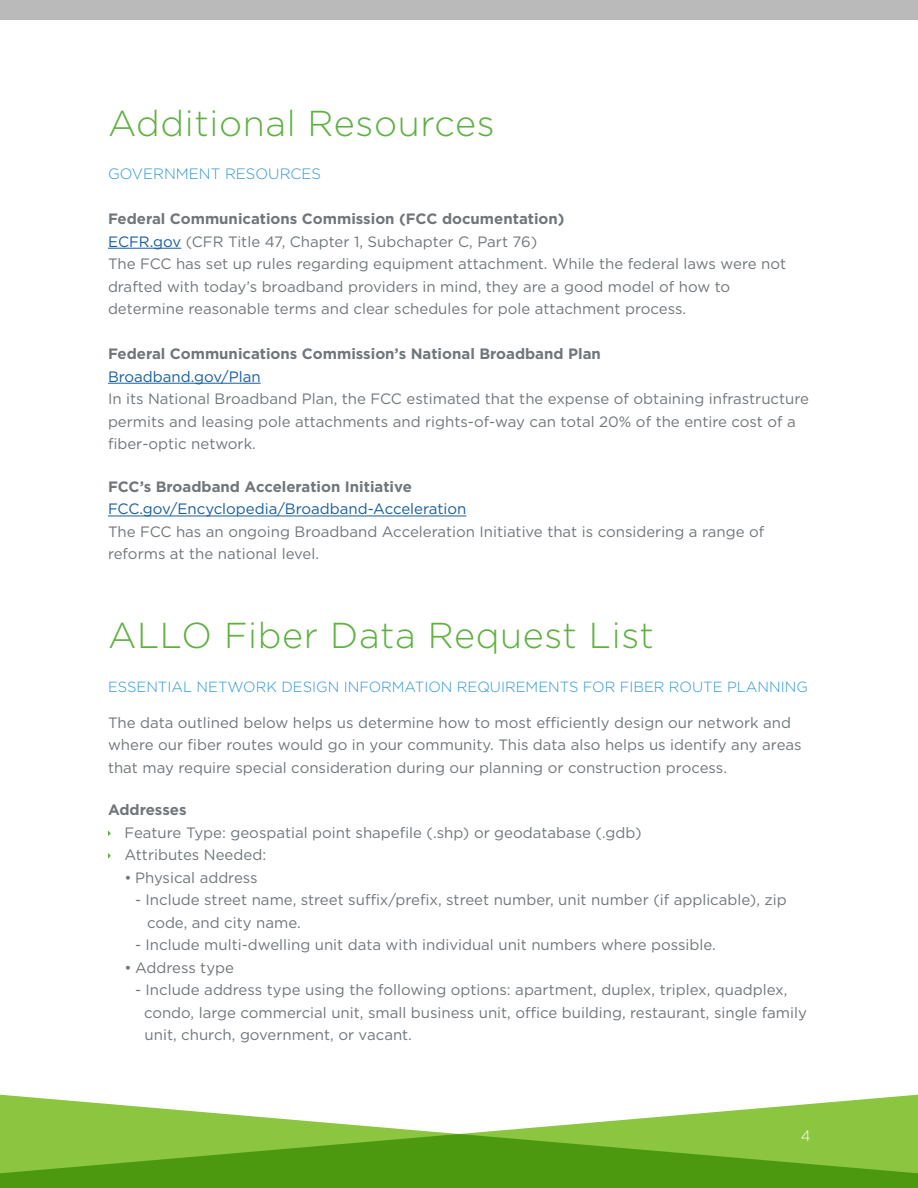
<style>
.page{position:relative;width:918px;height:1188px;background:#fff}
.page>*{position:absolute;margin:0;border:0;box-sizing:border-box;transform-origin:0 0}
.t1{font:300 36px "Gotham";letter-spacing:.015em;color:#5eb141}
.t2{font:15px/22.5px "Gotham";color:#70767a}
.t3{font:700 15px/22.5px "Gotham";color:#70767a}
.t4{font:15px "Gotham";color:#175d9e}
.t5{font:300 15px "Gotham";color:#2c97d4}
.t6{font:300 15px "Gotham";color:#fff}
.t7{font:300 14.7px "Gotham";color:#2c97d4}
.s1{color:#175d9e}
.s2{font-weight:400;color:#175d9e}
</style>
<div class="page">
<svg style="left:0;top:1094px;width:918px;height:94px"></svg>
<div style="left:0;top:0;width:918px;height:19px;background:#bababa"></div>
<hr style="left:108px;top:248px;width:73px;height:1px;background:#175d9e">
<hr style="left:108px;top:383px;width:153px;height:1px;background:#175d9e">
<hr style="left:108px;top:516px;width:358px;height:1px;background:#175d9e">
<svg style="left:108px;top:830px;width:3px;height:6px"></svg>
<svg style="left:108px;top:853px;width:3px;height:6px"></svg>
<p class="t1" style="left:108px;top:100px;width:388px">Additional Resources</p>
<p class="t5" style="left:108px;top:164px;width:215px">GOVERNMENT RESOURCES</p>
<p class="t3" style="left:108px;top:208px;width:458px">Federal Communications Commission (FCC documentation)</p>
<p class="t2" style="left:108px;top:230px;width:431px"><span class="s1">ECFR.gov</span> (CFR Title 47, Chapter 1, Subchapter C, Part 76)</p>
<p class="t2" style="left:108px;top:252px;width:680px">The FCC has set up rules regarding equipment attachment. While the federal laws were not drafted with today’s broadband providers in mind, they are a good model of how to</p>
<p class="t2" style="left:108px;top:297px;width:580px">determine reasonable terms and clear schedules for pole attachment process.</p>
<p class="t3" style="left:108px;top:343px;width:494px">Federal Communications Commission’s National Broadband Plan<br><span class="s2">Broadband.gov/Plan</span></p>
<p class="t2" style="left:108px;top:387px;width:703px">In its National Broadband Plan, the FCC estimated that the expense of obtaining infrastructure permits and leasing pole attachments and rights-of-way can total 20% of the entire cost of a fiber-optic network.</p>
<p class="t3" style="left:108px;top:475px;width:305px">FCC’s Broadband Acceleration Initiative</p>
<p class="t4" style="left:108px;top:500px;width:360px">FCC.gov/Encyclopedia/Broadband-Acceleration</p>
<p class="t2" style="left:108px;top:520px;width:658px">The FCC has an ongoing Broadband Acceleration Initiative that is considering a range of reforms at the national level.</p>
<p class="t1" style="left:108px;top:613px;width:548px">ALLO Fiber Data Request List</p>
<p class="t7" style="left:108px;top:677px;width:701px">ESSENTIAL NETWORK DESIGN INFORMATION REQUIREMENTS FOR FIBER ROUTE PLANNING</p>
<p class="t2" style="left:108px;top:711px;width:695px">The data outlined below helps us determine how to most efficiently design our network and where our fiber routes would go in your community. This data also helps us identify any areas that may require special consideration during our planning or construction process.</p>
<p class="t3" style="left:108px;top:799px;width:80px">Addresses</p>
<p class="t2" style="left:124px;top:821px;width:519px">Feature Type: geospatial point shapefile (.shp) or geodatabase (.gdb)</p>
<p class="t2" style="left:124px;top:843px;width:143px">Attributes Needed:</p>
<p class="t2" style="left:124px;top:866px;width:135px">• Physical address</p>
<p class="t2" style="left:147px;top:888px;width:641px;text-indent:-12px">- Include street name, street suffix/prefix, street number, unit number (if applicable), zip code, and city name.</p>
<p class="t2" style="left:135px;top:933px;width:582px">- Include multi-dwelling unit data with individual unit numbers where possible.</p>
<p class="t2" style="left:124px;top:956px;width:111px">• Address type</p>
<p class="t2" style="left:144px;top:978px;width:664px;text-indent:-9px">- Include address type using the following options: apartment, duplex, triplex, quadplex, condo, large commercial unit, small business unit, office building, restaurant, single family unit, church, government, or vacant.</p>
<p class="t6" style="left:801px;top:1127px;width:11px">4</p>
</div>
